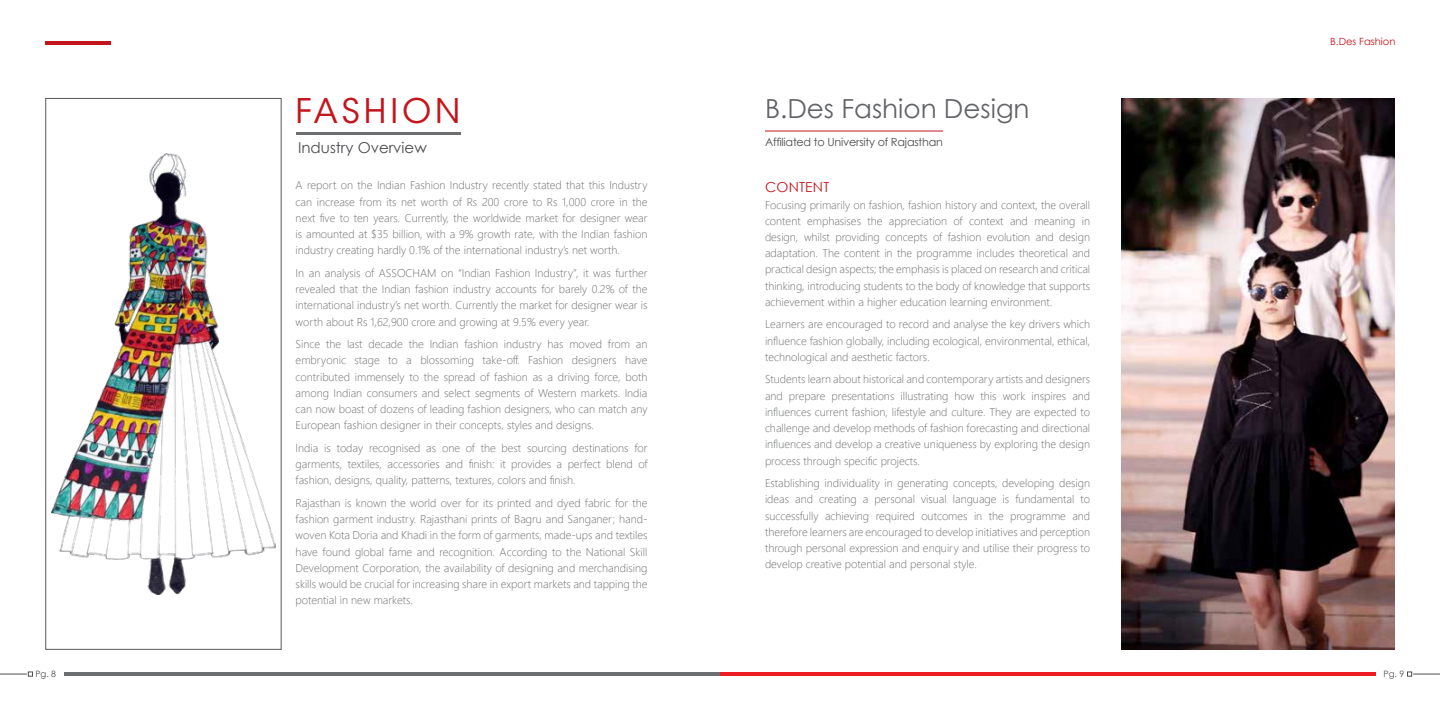
<style>
.page{position:relative;width:1440px;height:720px;background:#fff}
.page>*{position:absolute;margin:0;border:0;box-sizing:border-box;transform-origin:0 0}
.t1{font:33.75px "ITC Avant Garde Std";letter-spacing:.12em;color:#c4151c}
.t2{font:26.25px "Century Gothic";color:#626366}
.t3{font:15px "Century Gothic";color:#4c4d4f}
.t4{font:13.75px "Century Gothic";letter-spacing:.02em;color:#c4151c}
.t5{font:300 11.25px/16.2px "Segoe UI";color:#6d6e70;text-align:justify}
.t6{font:11.12px "Century Gothic";letter-spacing:-.02em;color:#4c4d4f}
.t7{font:10px "Century Gothic";color:#c4151c}
.t8{font:8.75px "Century Gothic";color:#4d4d4f}
</style>
<div class="page">
<svg style="left:0;top:672px;width:33px;height:4px"></svg>
<svg style="left:1407px;top:672px;width:33px;height:4px"></svg>
<hr style="left:64px;top:672px;width:656px;height:4px;background:#6d6e70">
<hr style="left:720px;top:672px;width:656px;height:4px;background:#ed1c24">
<hr style="left:45px;top:41px;width:65px;height:4px;background:#c4151c">
<hr style="left:296px;top:132px;width:164px;height:2px;background:#6d6e70">
<img style="left:51px;top:153px;width:224px;height:441px">
<div style="left:46px;top:98px;width:235px;height:552px;border:1px solid #57585b"></div>
<hr style="left:765px;top:131px;width:178px;height:1px;background:#c4151c">
<img style="left:1121px;top:98px;width:274px;height:552px">
<h1 class="t1" style="left:296px;top:91px;width:166px">FASHION</h1>
<h3 class="t3" style="left:298px;top:138px;width:130px">Industry Overview</h3>
<p class="t5" style="left:296px;top:177px;width:353px">A report on the Indian Fashion Industry recently stated that this Industry can increase from its net worth of Rs 200 crore to Rs 1,000 crore in the next five to ten years. Currently, the worldwide market for designer wear is amounted at $35 billion, with a 9% growth rate, with the Indian fashion industry creating hardly 0.1% of the international industry’s net worth.</p>
<p class="t5" style="left:296px;top:264px;width:353px">In an analysis of ASSOCHAM on “Indian Fashion Industry”, it was further revealed that the Indian fashion industry accounts for barely 0.2% of the international industry’s net worth. Currently the market for designer wear is worth about Rs 1,62,900 crore and growing at 9.5% every year.</p>
<p class="t5" style="left:296px;top:336px;width:353px">Since the last decade the Indian fashion industry has moved from an embryonic stage to a blossoming take-off. Fashion designers have contributed immensely to the spread of fashion as a driving force, both among Indian consumers and select segments of Western markets. India can now boast of dozens of leading fashion designers, who can match any European fashion designer in their concepts, styles and designs.</p>
<p class="t5" style="left:296px;top:439px;width:353px">India is today recognised as one of the best sourcing destinations for garments, textiles, accessories and finish: it provides a perfect blend of fashion, designs, quality, patterns, textures, colors and finish.</p>
<p class="t5" style="left:296px;top:494px;width:353px">Rajasthan is known the world over for its printed and dyed fabric for the fashion garment industry. Rajasthani prints of Bagru and Sanganer; hand&shy;woven Kota Doria and Khadi in the form of garments, made-ups and textiles have found global fame and recognition. According to the National Skill Development Corporation, the availability of designing and merchandising skills would be crucial for increasing share in export markets and tapping the potential in new markets.</p>
<h2 class="t2" style="left:765px;top:90px;width:266px">B.Des Fashion Design</h2>
<p class="t6" style="left:765px;top:135px;width:179px">Affiliated to University of Rajasthan</p>
<p class="t4" style="left:765px;top:177px;width:66px">CONTENT</p>
<p class="t5" style="left:765px;top:196px;width:327px">Focusing primarily on fashion, fashion history and context, the overall content emphasises the appreciation of context and meaning in design, whilst providing concepts of fashion evolution and design adaptation. The content in the programme includes theoretical and practical design aspects; the emphasis is placed on research and critical thinking, introducing students to the body of knowledge that supports achievement within a higher education learning environment.</p>
<p class="t5" style="left:765px;top:316px;width:327px">Learners are encouraged to record and analyse the key drivers which influence fashion globally, including ecological, environmental, ethical, technological and aesthetic factors.</p>
<p class="t5" style="left:765px;top:371px;width:327px">Students learn about historical and contemporary artists and designers and prepare presentations illustrating how this work inspires and influences current fashion, lifestyle and culture. They are expected to challenge and develop methods of fashion forecasting and directional influences and develop a creative uniqueness by exploring the design process through specific projects.</p>
<p class="t5" style="left:765px;top:475px;width:327px">Establishing individuality in generating concepts, developing design ideas and creating a personal visual language is fundamental to successfully achieving required outcomes in the programme and therefore learners are encouraged to develop initiatives and perception through personal expression and enquiry and utilise their progress to develop creative potential and personal style.</p>
<p class="t7" style="left:1330px;top:34px;width:67px">B.Des Fashion</p>
<p class="t8" style="left:35px;top:667px;width:22px">Pg. 8</p>
<p class="t8" style="left:1384px;top:667px;width:22px">Pg. 9</p>
</div>
